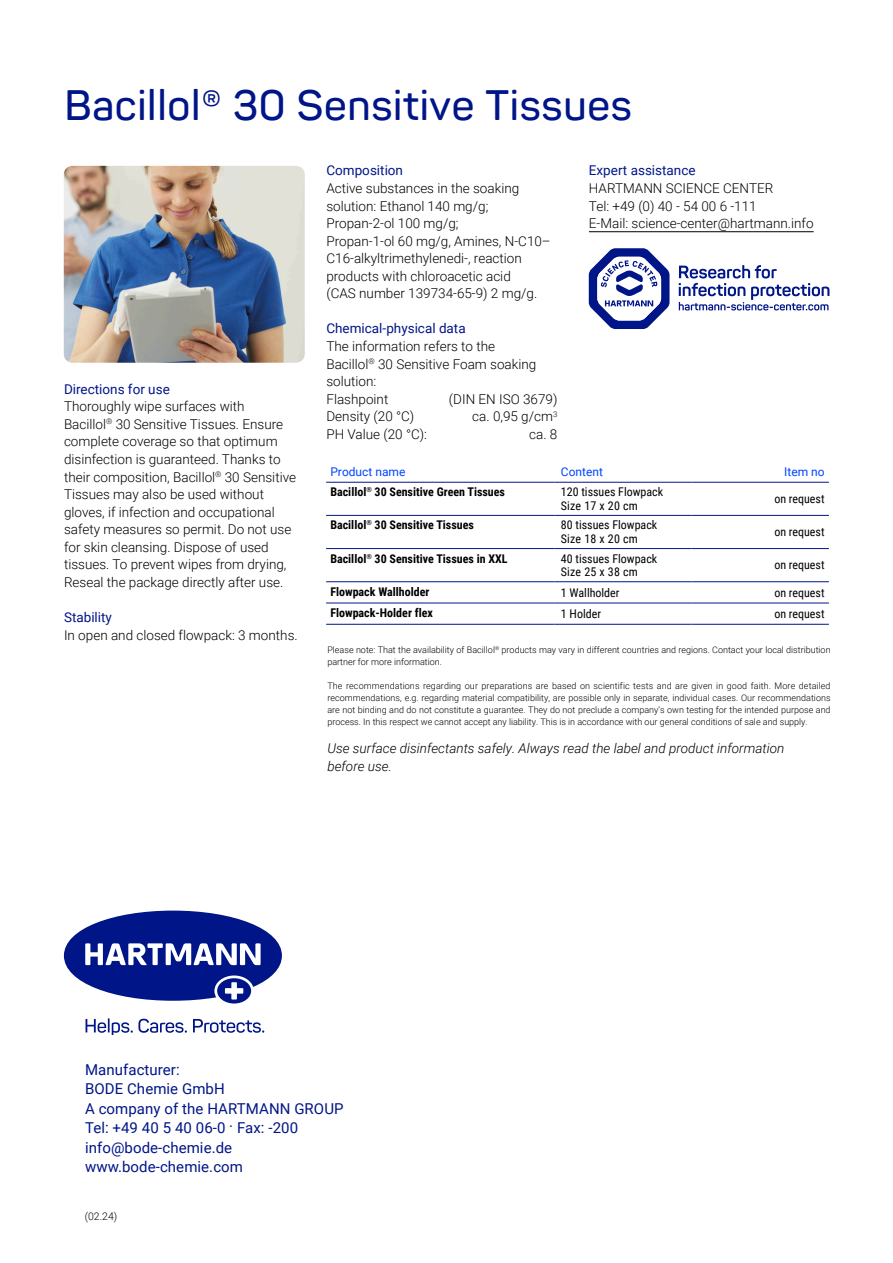
<style>
.page{position:relative;width:893px;height:1263px;background:#fff}
.page>*{position:absolute;margin:0;border:0;box-sizing:border-box;transform-origin:0 0}
.t1{font:600 42px "Panton";color:#001588}
.t2{font:15px/19.5px "Roboto";letter-spacing:.005em;color:#001588}
.t3{font:300 13.5px/17.5px "Roboto";color:#000}
.t4{font:italic 300 13.5px/17.5px "Roboto";color:#000}
.t5{font:13.5px "Roboto";color:#001688}
.t6{font:12px/13.5px "Roboto Condensed";color:#000}
.t7{font:700 12px "Roboto Condensed";color:#000}
.t8{font:12px "Roboto";color:#0045ff}
.t9{font:300 10.5px "Roboto";color:#000}
.t10{font:300 9px/12px "Roboto";color:#000}
</style>
<div class="page">
<hr style="left:589px;top:231px;width:225px;height:1px;background:#000">
<svg style="left:589px;top:248px;width:80px;height:81px"></svg>
<svg style="left:679px;top:265px;width:150px;height:45px"></svg>
<img style="left:64px;top:166px;width:241px;height:197px">
<hr style="left:554px;top:515px;width:137px;height:1px;background:#001588">
<hr style="left:554px;top:548px;width:137px;height:1px;background:#001588">
<hr style="left:691px;top:482px;width:138px;height:1px;background:#001688">
<hr style="left:326px;top:515px;width:228px;height:1px;background:#001688">
<hr style="left:326px;top:548px;width:228px;height:1px;background:#001688">
<hr style="left:691px;top:515px;width:138px;height:1px;background:#001588">
<hr style="left:691px;top:548px;width:138px;height:1px;background:#001588">
<hr style="left:691px;top:581px;width:138px;height:1px;background:#001588">
<hr style="left:326px;top:603px;width:228px;height:1px;background:#001588">
<hr style="left:554px;top:603px;width:137px;height:1px;background:#001588">
<hr style="left:691px;top:603px;width:138px;height:1px;background:#001588">
<hr style="left:326px;top:624px;width:228px;height:1px;background:#001588">
<hr style="left:554px;top:624px;width:137px;height:1px;background:#001588">
<hr style="left:691px;top:624px;width:138px;height:1px;background:#001588">
<hr style="left:326px;top:581px;width:228px;height:1px;background:#001688">
<hr style="left:554px;top:581px;width:137px;height:1px;background:#001688">
<hr style="left:326px;top:482px;width:228px;height:1px;background:#001688">
<hr style="left:554px;top:482px;width:137px;height:1px;background:#001688">
<div style="left:217px;top:978px;width:34px;height:25px;background:#001688;border-radius:50%"></div>
<svg style="left:64px;top:910px;width:218px;height:91px"></svg>
<svg style="left:86px;top:1018px;width:101px;height:17px"></svg>
<svg style="left:193px;top:1019px;width:71px;height:14px"></svg>
<h1 class="t1" style="left:64px;top:89px;width:570px">Bacillol® 30 Sensitive Tissues</h1>
<p class="t5" style="left:64px;top:383px;width:107px">Directions for use</p>
<p class="t3" style="left:64px;top:399px;width:234px">Thoroughly wipe surfaces with Bacillol<sup>®</sup> 30 Sensitive Tissues. Ensure complete coverage so that optimum disinfection is guaranteed. Thanks to their composition, Bacillol<sup>®</sup> 30 Sensitive Tissues may also be used without gloves, if infection and occupational safety measures so permit. Do not use for skin cleansing. Dispose of used tissues. To prevent wipes from drying, Reseal the package directly after use.</p>
<p class="t5" style="left:64px;top:611px;width:49px">Stability</p>
<p class="t3" style="left:64px;top:627px;width:235px">In open and closed flowpack: 3 months.</p>
<p class="t5" style="left:326px;top:165px;width:78px">Composition</p>
<p class="t3" style="left:326px;top:180px;width:226px">Active substances in the soaking solution: Ethanol 140 mg/g;<br>Propan-2-ol 100 mg/g;<br>Propan-1-ol 60 mg/g, Amines, N-C10–<br>C16-alkyltrimethylenedi-, reaction products with chloroacetic acid<br>(CAS number 139734-65-9) 2 mg/g.</p>
<p class="t5" style="left:326px;top:323px;width:141px">Chemical-physical data</p>
<p class="t3" style="left:326px;top:338px;width:211px">The information refers to the<br>Bacillol<sup>®</sup> 30 Sensitive Foam soaking solution:<br>Flashpoint</p>
<p class="t3" style="left:449px;top:391px;width:110px">(DIN EN ISO 3679)</p>
<p class="t3" style="left:326px;top:409px;width:89px">Density (20 °C)</p>
<p class="t3" style="left:472px;top:409px;width:87px">ca. 0,95 g/cm<sup>3</sup></p>
<p class="t3" style="left:326px;top:426px;width:102px">PH Value (20 °C):</p>
<p class="t3" style="left:529px;top:426px;width:30px">ca. 8</p>
<p class="t5" style="left:589px;top:165px;width:108px">Expert assistance</p>
<p class="t3" style="left:589px;top:180px;width:226px">HARTMANN SCIENCE CENTER<br>Tel: +49 (0) 40 - 54 00 6 -111<br>E-Mail: science-center@hartmann.info</p>
<p class="t8" style="left:330px;top:466px;width:77px">Product name</p>
<p class="t8" style="left:561px;top:466px;width:44px">Content</p>
<p class="t8" style="left:784px;top:466px;width:42px">Item no</p>
<p class="t7" style="left:330px;top:487px;width:176px">Bacillol<sup>®</sup> 30 Sensitive Green Tissues</p>
<p class="t6" style="left:561px;top:486px;width:104px">120 tissues Flowpack<br>Size 17 x 20 cm</p>
<p class="t6" style="left:774px;top:493px;width:52px">on request</p>
<p class="t7" style="left:330px;top:520px;width:145px">Bacillol<sup>®</sup> 30 Sensitive Tissues</p>
<p class="t6" style="left:561px;top:519px;width:98px">80 tissues Flowpack<br>Size 18 x 20 cm</p>
<p class="t6" style="left:774px;top:526px;width:52px">on request</p>
<p class="t7" style="left:330px;top:553px;width:179px">Bacillol<sup>®</sup> 30 Sensitive Tissues in XXL</p>
<p class="t6" style="left:561px;top:552px;width:98px">40 tissues Flowpack<br>Size 25 x 38 cm</p>
<p class="t6" style="left:774px;top:559px;width:52px">on request</p>
<p class="t7" style="left:330px;top:587px;width:100px">Flowpack Wallholder</p>
<p class="t6" style="left:561px;top:586px;width:60px">1 Wallholder</p>
<p class="t6" style="left:774px;top:586px;width:52px">on request</p>
<p class="t7" style="left:330px;top:608px;width:104px">Flowpack-Holder flex</p>
<p class="t6" style="left:561px;top:608px;width:42px">1 Holder</p>
<p class="t6" style="left:774px;top:608px;width:52px">on request</p>
<p class="t10" style="left:327px;top:644px;width:505px">Please note: That the availability of Bacillol<sup>®</sup> products may vary in different countries and regions. Contact your local distribution partner for more information.</p>
<p class="t10" style="left:327px;top:680px;width:505px;text-align:justify">The recommendations regarding our preparations are based on scientific tests and are given in good faith. More detailed recommendations, e.g. regarding material compatibility, are possible only in separate, individual cases. Our recommendations are not binding and do not constitute a guarantee. They do not preclude a company’s own testing for the intended purpose and process. In this respect we cannot accept any liability. This is in accordance with our general conditions of sale and supply.</p>
<p class="t4" style="left:327px;top:741px;width:458px">Use surface disinfectants safely. Always read the label and product information before use.</p>
<p class="t2" style="left:85px;top:1061px;width:260px">Manufacturer:<br>BODE Chemie GmbH<br>A company of the HARTMANN GROUP<br>Tel: +49 40 5 40 06-0 . Fax: -200 info@bode-chemie.de www.bode-chemie.com</p>
<p class="t9" style="left:85px;top:1212px;width:34px">(02.24)</p>
</div>
